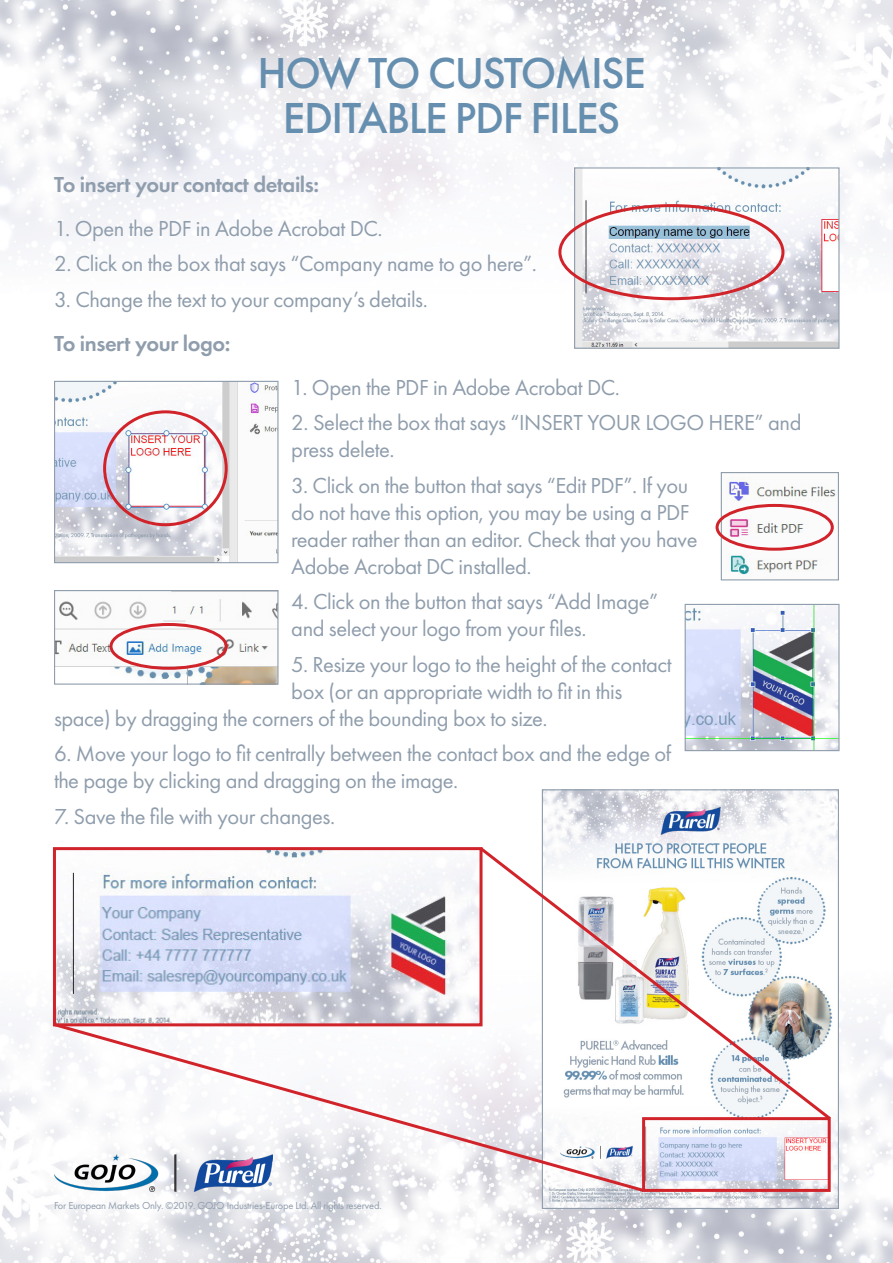
<style>
.page{position:relative;width:893px;height:1263px;background:#fff}
.page>*{position:absolute;margin:0;border:0;box-sizing:border-box;transform-origin:0 0}
.Header_Text{font:500 45px/45px "Futura PT";letter-spacing:-.03em;color:#668faf;text-align:center}
.Body_Text{font:22.5px/27px "Futura PT";letter-spacing:-.02em;color:#8f9dac}
.Body_Headers{font:600 22.5px "Futura PT";letter-spacing:-.02em;color:#8f9dac}
.Small_Print{font:10.5px "Futura PT";letter-spacing:-.02em;color:#8f9dac}
</style>
<div class="page">
<img style="left:0;top:0;width:893px;height:293px">
<img style="left:0;top:982px;width:893px;height:281px">
<svg style="left:52px;top:32px;width:787px;height:135px;fill:#f4f4f7"></svg>
<img style="left:576px;top:169px;width:261px;height:178px">
<div style="left:574px;top:167px;width:265px;height:182px;border:1px solid #8f9dac"></div>
<img style="left:56px;top:383px;width:221px;height:178px">
<div style="left:54px;top:381px;width:225px;height:182px;border:1px solid #8f9dac"></div>
<img style="left:723px;top:476px;width:114px;height:102px">
<div style="left:721px;top:472px;width:118px;height:108px;border:1px solid #8f9dac"></div>
<img style="left:56px;top:599px;width:221px;height:84px">
<div style="left:54px;top:590px;width:225px;height:95px;border:1px solid #8f9dac"></div>
<img style="left:687px;top:606px;width:150px;height:143px">
<div style="left:685px;top:604px;width:154px;height:147px;border:1px solid #8f9dac"></div>
<img style="left:544px;top:791px;width:293px;height:416px">
<div style="left:558px;top:204px;width:226px;height:96px;border:3px solid #d1232a;border-radius:50%"></div>
<div style="left:103px;top:410px;width:125px;height:116px;border:3px solid #d1232a;border-radius:50%"></div>
<div style="left:716px;top:504px;width:118px;height:47px;border:3px solid #d1232a;border-radius:50%"></div>
<div style="left:109px;top:623px;width:119px;height:47px;border:3px solid #d1232a;border-radius:50%"></div>
<img style="left:57px;top:851px;width:419px;height:170px">
<div style="left:53px;top:847px;width:429px;height:179px;border:3px solid #d1232a"></div>
<div style="left:642px;top:1117px;width:189px;height:75px;border:3px solid #d1232a"></div>
<svg style="left:476px;top:844px;width:358px;height:279px"></svg>
<svg style="left:51px;top:1021px;width:596px;height:173px"></svg>
<p class="Header_Text" style="left:257px;top:51px;width:390px">HOW TO CUSTOMISE<br>EDITABLE PDF FILES</p>
<p class="Body_Headers" style="left:54px;top:170px;width:267px">To insert your contact details:</p>
<p class="Body_Text" style="left:54px;top:214px;width:330px">1. Open the PDF in Adobe Acrobat DC.</p>
<p class="Body_Text" style="left:54px;top:250px;width:485px">2. Click on the box that says “Company name to go here”.</p>
<p class="Body_Text" style="left:54px;top:285px;width:375px">3. Change the text to your company’s details.</p>
<p class="Body_Headers" style="left:54px;top:329px;width:178px">To insert your logo:</p>
<p class="Body_Text" style="left:291px;top:373px;width:330px">1. Open the PDF in Adobe Acrobat DC.</p>
<p class="Body_Text" style="left:291px;top:409px;width:512px">2. Select the box that says “INSERT YOUR LOGO HERE” and press delete.</p>
<p class="Body_Text" style="left:291px;top:471px;width:408px">3. Click on the button that says “Edit PDF”. If you do not have this option, you may be using a PDF reader rather than an editor. Check that you have Adobe Acrobat DC installed.</p>
<p class="Body_Text" style="left:291px;top:588px;width:369px">4. Click on the button that says “Add Image” and select your logo from your files.</p>
<p class="Body_Text" style="left:291px;top:650px;width:382px">5. Resize your logo to the height of the contact</p>
<p class="Body_Text" style="left:291px;top:677px;width:333px">box (or an appropriate width to fit in this</p>
<p class="Body_Text" style="left:54px;top:704px;width:495px">space) by dragging the corners of the bounding box to size.</p>
<p class="Body_Text" style="left:54px;top:740px;width:619px">6. Move your logo to fit centrally between the contact box and the edge of the page by clicking and dragging on the image.</p>
<p class="Body_Text" style="left:54px;top:802px;width:283px">7. Save the file with your changes.</p>
<p class="Small_Print" style="left:54px;top:1199px;width:329px">For European Markets Only. ©2019. GOJO Industries-Europe Ltd. All rights reserved.</p>
</div>
